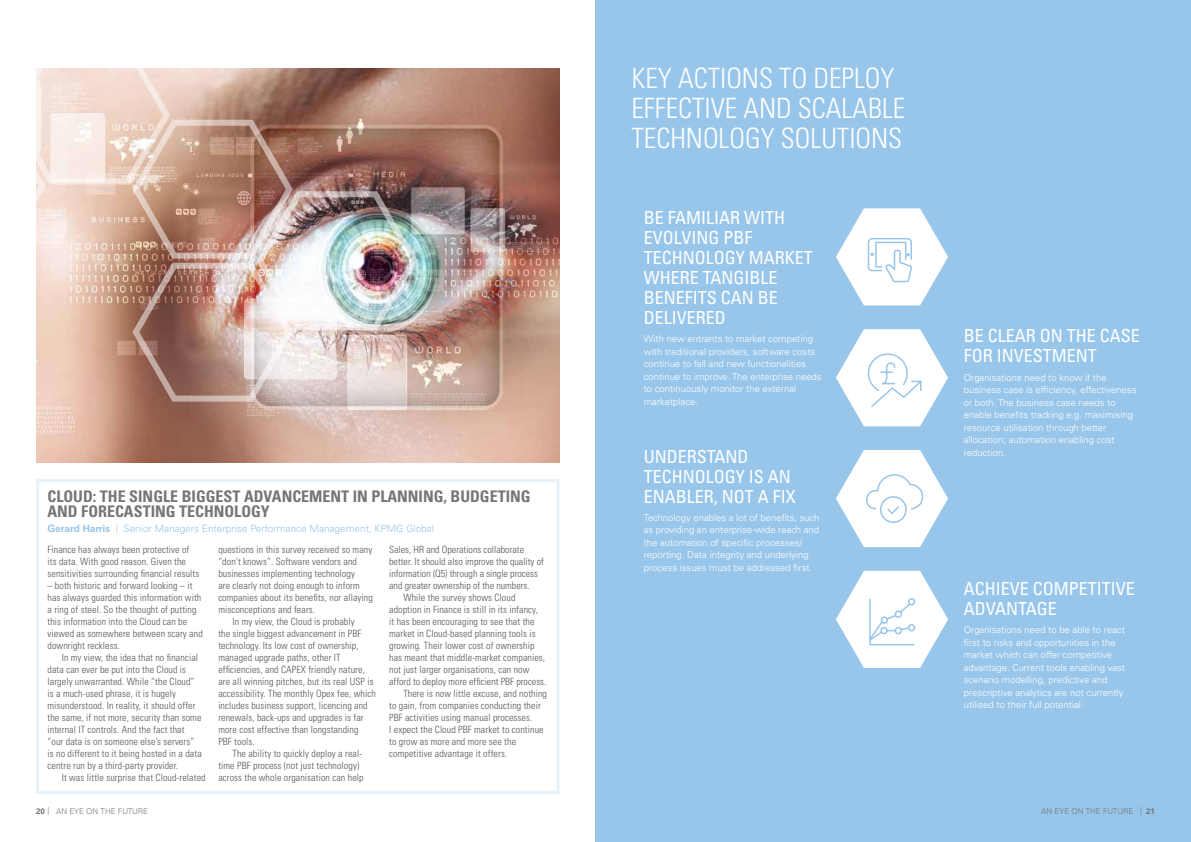
<style>
.page{position:relative;width:1191px;height:842px;background:#fff}
.page>*{position:absolute;margin:0;border:0;box-sizing:border-box;transform-origin:0 0}
.t1{font:300 condensed 28px/30px "Univers LT Std";color:#fff}
.t2{font:condensed 18px/20px "Univers LT Std";color:#fff}
.t3{font:700 condensed 16px/15px "Univers LT Std";color:#747678}
.t4{font:300 condensed 10px/12px "Univers LT Std";letter-spacing:.01em;color:#575756}
.t5{font:300 10px/20.5px "Univers LT Std";color:#98c6ea}
.t6{font:300 9.5px/12.5px "Univers LT Std";color:#fff}
.t7{font:300 8px "Universfor KPMG";color:#747678}
.s1{font-weight:700}
.s2{color:#bfcce3}
.s3{font-stretch:condensed;color:#575756}
</style>
<div class="page">
<div style="left:36px;top:479px;width:523px;height:315px;border:3px solid #e6f1f9"></div>
<div style="left:595px;top:0;width:596px;height:842px;background:#98c6ea"></div>
<svg style="left:836px;top:208px;width:112px;height:97px"></svg>
<svg style="left:836px;top:329px;width:112px;height:97px"></svg>
<svg style="left:836px;top:450px;width:112px;height:97px"></svg>
<svg style="left:836px;top:571px;width:112px;height:97px"></svg>
<img style="left:36px;top:68px;width:523px;height:395px">
<img style="left:36px;top:68px;width:381px;height:334px">
<h3 class="t3" style="left:48px;top:489px;width:484px">CLOUD: THE SINGLE BIGGEST ADVANCEMENT IN PLANNING, BUDGETING<br>AND FORECASTING TECHNOLOGY</h3>
<p class="t5" style="left:48px;top:518px;width:388px"><span class="s1">Gerard Harris</span> <span class="s2">|</span> Senior Managers Enterprise Performance Management, KPMG Global<br><span class="s3">Finance has always been protective of</span></p>
<p class="t4" style="left:48px;top:555px;width:153px">its data. With good reason. Given the sensitivities surrounding financial results</p>
<p class="t4" style="left:48px;top:579px;width:157px">– both historic and forward looking – it has always guarded this information with a ring of steel. So the thought of putting this information into the Cloud can be viewed as somewhere between scary and downright reckless.</p>
<p class="t4" style="left:48px;top:651px;width:156px;text-indent:14px">In my view, the idea that no financial data can ever be put into the Cloud is largely unwarranted. While “the Cloud” is a much-used phrase, it is hugely misunderstood. In reality, it should offer the same, if not more, security than some internal IT controls. And the fact that “our data is on someone else’s servers” is no different to it being hosted in a data centre run by a third-party provider.</p>
<p class="t4" style="left:62px;top:771px;width:145px">It was little surprise that Cloud-related</p>
<p class="t4" style="left:389px;top:543px;width:136px">Sales, HR and Operations collaborate</p>
<p class="t4" style="left:389px;top:555px;width:156px">better. It should also improve the quality of</p>
<p class="t4" style="left:389px;top:567px;width:150px">information (Q5) through a single process</p>
<p class="t4" style="left:389px;top:579px;width:142px">and greater ownership of the numbers.</p>
<p class="t4" style="left:403px;top:591px;width:114px">While the survey shows Cloud</p>
<p class="t4" style="left:389px;top:603px;width:150px">adoption in Finance is still in its infancy,</p>
<p class="t4" style="left:389px;top:615px;width:147px">it has been encouraging to see that the</p>
<p class="t4" style="left:389px;top:627px;width:148px">market in Cloud-based planning tools is</p>
<p class="t4" style="left:389px;top:639px;width:147px">growing. Their lower cost of ownership</p>
<p class="t4" style="left:389px;top:651px;width:157px">has meant that middle-market companies,</p>
<p class="t4" style="left:389px;top:663px;width:142px">not just larger organisations, can now</p>
<p class="t4" style="left:389px;top:675px;width:159px">afford to deploy more efficient PBF process.</p>
<p class="t4" style="left:403px;top:687px;width:145px">There is now little excuse, and nothing</p>
<p class="t4" style="left:389px;top:699px;width:153px">to gain, from companies conducting their</p>
<p class="t4" style="left:389px;top:711px;width:145px">PBF activities using manual processes.</p>
<p class="t4" style="left:389px;top:723px;width:156px">I expect the Cloud PBF market to continue</p>
<p class="t4" style="left:389px;top:735px;width:128px">to grow as more and more see the</p>
<p class="t4" style="left:389px;top:747px;width:120px">competitive advantage it offers.</p>
<p class="t4" style="left:218px;top:543px;width:155px">questions in this survey received so many</p>
<p class="t4" style="left:218px;top:555px;width:140px">“don’t knows”. Software vendors and</p>
<p class="t4" style="left:218px;top:567px;width:138px">businesses implementing technology</p>
<p class="t4" style="left:218px;top:579px;width:143px">are clearly not doing enough to inform</p>
<p class="t4" style="left:218px;top:591px;width:156px">companies about its benefits, nor allaying</p>
<p class="t4" style="left:218px;top:603px;width:98px">misconceptions and fears.</p>
<p class="t4" style="left:232px;top:615px;width:124px">In my view, the Cloud is probably</p>
<p class="t4" style="left:218px;top:627px;width:144px">the single biggest advancement in PBF</p>
<p class="t4" style="left:218px;top:639px;width:142px">technology. Its low cost of ownership,</p>
<p class="t4" style="left:218px;top:651px;width:124px">managed upgrade paths, other IT</p>
<p class="t4" style="left:218px;top:663px;width:148px">efficiencies, and CAPEX friendly nature,</p>
<p class="t4" style="left:218px;top:675px;width:157px">are all winning pitches, but its real USP is</p>
<p class="t4" style="left:218px;top:687px;width:159px">accessibility. The monthly Opex fee, which</p>
<p class="t4" style="left:218px;top:699px;width:151px">includes business support, licencing and</p>
<p class="t4" style="left:218px;top:711px;width:147px">renewals, back-ups and upgrades is far</p>
<p class="t4" style="left:218px;top:723px;width:142px">more cost effective than longstanding</p>
<p class="t4" style="left:218px;top:735px;width:38px">PBF tools.</p>
<p class="t4" style="left:232px;top:747px;width:131px">The ability to quickly deploy a real-</p>
<p class="t4" style="left:218px;top:759px;width:142px">time PBF process (not just technology)</p>
<p class="t4" style="left:218px;top:771px;width:147px">across the whole organisation can help</p>
<h1 class="t1" style="left:631px;top:63px;width:275px">KEY ACTIONS TO DEPLOY<br>EFFECTIVE AND SCALABLE<br>TECHNOLOGY SOLUTIONS</h1>
<h2 class="t2" style="left:644px;top:207px;width:171px">BE FAMILIAR WITH<br>EVOLVING PBF<br>TECHNOLOGY MARKET<br>WHERE TANGIBLE<br>BENEFITS CAN BE<br>DELIVERED</h2>
<p class="t6" style="left:644px;top:332px;width:179px">With new entrants to market competing with traditional providers, software costs continue to fall and new functionalities continue to improve. The enterprise needs to continuously monitor the external marketplace.</p>
<h2 class="t2" style="left:644px;top:446px;width:153px">UNDERSTAND<br>TECHNOLOGY IS AN<br>ENABLER, NOT A FIX</h2>
<p class="t6" style="left:644px;top:511px;width:177px">Technology enables a lot of benefits, such as providing an enterprise-wide reach and the automation of specific processes/ reporting. Data integrity and underlying process issues must be addressed first.</p>
<h2 class="t2" style="left:963px;top:326px;width:178px">BE CLEAR ON THE CASE<br>FOR INVESTMENT</h2>
<p class="t6" style="left:963px;top:371px;width:174px">Organisations need to know if the business case is efficiency, effectiveness or both. The business case needs to enable benefits tracking e.g. maximising resource utilisation through better allocation; automation enabling cost reduction.</p>
<h2 class="t2" style="left:963px;top:578px;width:173px">ACHIEVE COMPETITIVE<br>ADVANTAGE</h2>
<p class="t6" style="left:963px;top:624px;width:163px">Organisations need to be able to react first to risks and opportunities in the market which can offer competitive advantage. Current tools enabling vast scenario modelling, predictive and prescriptive analytics are not currently utilised to their full potential.</p>
<p class="t7" style="left:36px;top:806px;width:114px"><span class="s1">20</span> | AN EYE ON THE FUTURE</p>
<p class="t7" style="left:1041px;top:806px;width:115px">AN EYE ON THE FUTURE | <span class="s1">21</span></p>
</div>
